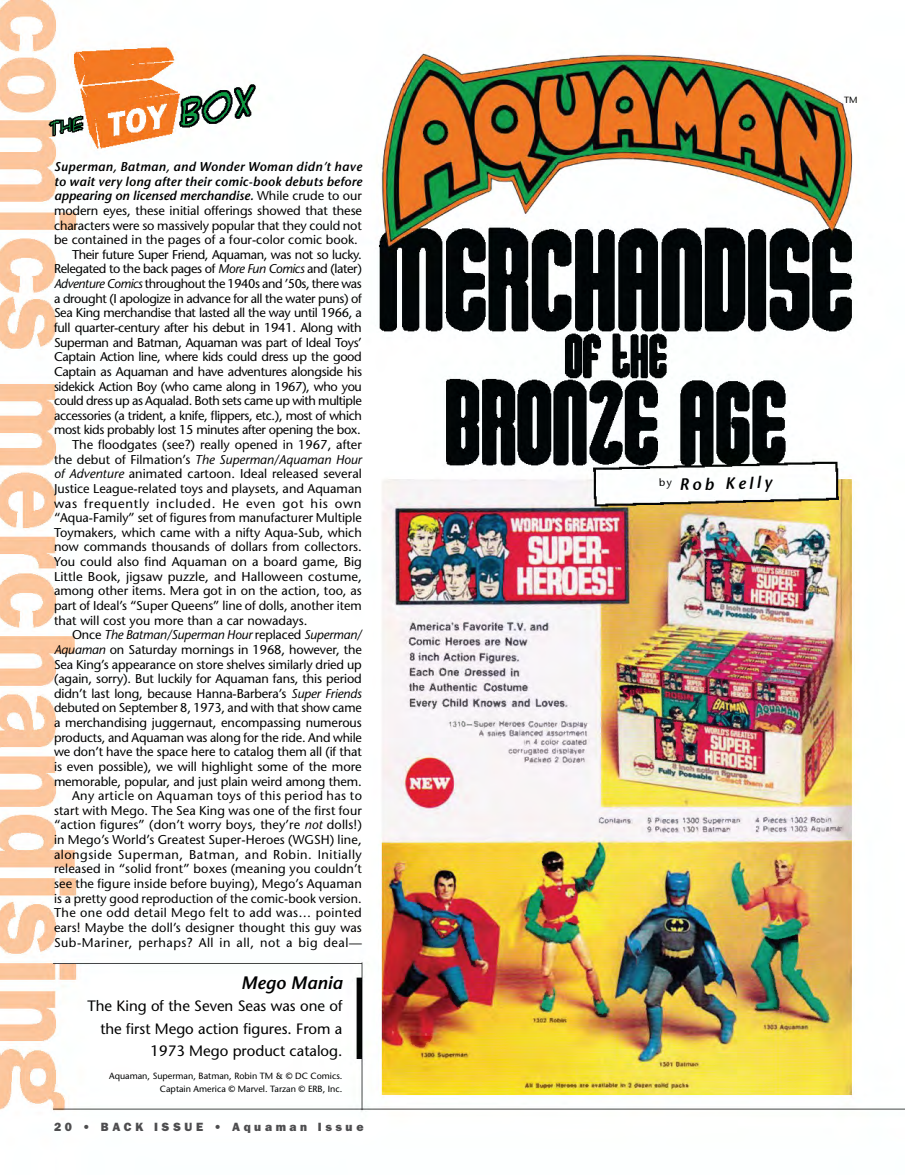
<style>
.page{position:relative;width:905px;height:1175px;background:#fff}
.page>*{position:absolute;margin:0;border:0;box-sizing:border-box;transform-origin:0 0}
.t1{font:italic 600 18px "Stone Sans";color:#000}
.t2{font:italic 600 16.5px "Stone Sans";color:#000}
.t3{font:15px/22.5px "Stone Sans";color:#000;text-align:right}
.t4{font:12.75px "Stone Sans";letter-spacing:-.01em;color:#000}
.t5{font:12.75px "Stone Sans";letter-spacing:-.03em;color:#000}
.t6{font:12.75px "Stone Sans";letter-spacing:.01em;color:#000}
.t7{font:italic 12.75px "Stone Sans";letter-spacing:-.015em;color:#000}
.t8{font:italic 600 12.75px "Stone Sans";letter-spacing:.02em;color:#000}
.t9{font:12.75px "Stone Sans";letter-spacing:.04em;color:#000}
.t10{font:12.75px "Stone Sans";letter-spacing:.03em;color:#000}
.t11{font:italic 600 12.75px "Stone Sans";color:#000}
.t12{font:12.75px "Stone Sans";letter-spacing:.05em;color:#000}
.t13{font:800 12px "Franklin Gothic";letter-spacing:.3em;color:#4d4d4f}
.t14{font:9px/13.5px "Stone Sans";color:#000;text-align:right}
.s1{font-weight:400;font-style:normal}
.s2{font-style:italic}
.s3{font-style:normal}
</style>
<div class="page">
<img style="left:0;top:0;width:904px;height:1112px">
<p class="t8" style="left:54px;top:159px;width:309px">Superman, Batman, and Wonder Woman didn’t have</p>
<p class="t8" style="left:54px;top:173px;width:309px">to wait very long after their comic-book debuts before</p>
<p class="t11" style="left:54px;top:188px;width:309px">appearing on licensed merchandise. <span class="s1">While crude to our</span></p>
<p class="t4" style="left:54px;top:203px;width:309px">modern eyes, these initial offerings showed that these</p>
<p class="t4" style="left:54px;top:217px;width:309px">characters were so massively popular that they could not</p>
<p class="t4" style="left:54px;top:232px;width:305px">be contained in the pages of a four-color comic book.</p>
<p class="t5" style="left:72px;top:246px;width:291px">Their future Super Friend, Aquaman, was not so lucky.</p>
<p class="t5" style="left:54px;top:261px;width:309px">Relegated to the back pages of <span class="s2">More Fun Comics</span> and (later)</p>
<p class="t5" style="left:54px;top:276px;width:309px"><span class="s2">Adventure Comics</span> throughout the 1940s and ’50s, there was</p>
<p class="t5" style="left:54px;top:290px;width:309px">a drought (I apologize in advance for all the water puns) of</p>
<p class="t5" style="left:54px;top:305px;width:309px">Sea King merchandise that lasted all the way until 1966, a</p>
<p class="t4" style="left:54px;top:320px;width:309px">full quarter-century after his debut in 1941. Along with</p>
<p class="t5" style="left:54px;top:334px;width:309px">Superman and Batman, Aquaman was part of Ideal Toys’</p>
<p class="t5" style="left:54px;top:349px;width:309px">Captain Action line, where kids could dress up the good</p>
<p class="t4" style="left:54px;top:363px;width:309px">Captain as Aquaman and have adventures alongside his</p>
<p class="t5" style="left:54px;top:378px;width:309px">sidekick Action Boy (who came along in 1967), who you</p>
<p class="t5" style="left:54px;top:393px;width:309px">could dress up as Aqualad. Both sets came up with multiple</p>
<p class="t5" style="left:54px;top:407px;width:309px">accessories (a trident, a knife, flippers, etc.), most of which</p>
<p class="t5" style="left:54px;top:422px;width:308px">most kids probably lost 15 minutes after opening the box.</p>
<p class="t4" style="left:72px;top:437px;width:291px">The floodgates (see?) really opened in 1967, after</p>
<p class="t7" style="left:54px;top:451px;width:309px"><span class="s3">the debut of Filmation’s</span> The Superman/Aquaman Hour</p>
<p class="t4" style="left:54px;top:466px;width:309px"><span class="s2">of Adventure</span> animated cartoon. Ideal released several</p>
<p class="t4" style="left:54px;top:480px;width:309px">Justice League-related toys and playsets, and Aquaman</p>
<p class="t12" style="left:54px;top:495px;width:309px">was frequently included. He even got his own</p>
<p class="t4" style="left:54px;top:510px;width:309px">“Aqua-Family” set of figures from manufacturer Multiple</p>
<p class="t4" style="left:54px;top:524px;width:309px">Toymakers, which came with a nifty Aqua-Sub, which</p>
<p class="t4" style="left:54px;top:539px;width:309px">now commands thousands of dollars from collectors.</p>
<p class="t4" style="left:54px;top:554px;width:309px">You could also find Aquaman on a board game, Big</p>
<p class="t6" style="left:54px;top:568px;width:309px">Little Book, jigsaw puzzle, and Halloween costume,</p>
<p class="t4" style="left:54px;top:583px;width:309px">among other items. Mera got in on the action, too, as</p>
<p class="t4" style="left:54px;top:597px;width:309px">part of Ideal’s “Super Queens” line of dolls, another item</p>
<p class="t4" style="left:54px;top:612px;width:255px">that will cost you more than a car nowadays.</p>
<p class="t7" style="left:72px;top:627px;width:291px"><span class="s3">Once</span> The Batman/Superman Hour <span class="s3">replaced</span> Superman/</p>
<p class="t4" style="left:54px;top:641px;width:309px"><span class="s2">Aquaman</span> on Saturday mornings in 1968, however, the</p>
<p class="t4" style="left:54px;top:656px;width:309px">Sea King’s appearance on store shelves similarly dried up</p>
<p class="t4" style="left:54px;top:671px;width:309px">(again, sorry). But luckily for Aquaman fans, this period</p>
<p class="t4" style="left:54px;top:685px;width:309px">didn’t last long, because Hanna-Barbera’s <span class="s2">Super Friends</span></p>
<p class="t4" style="left:54px;top:700px;width:309px">debuted on September 8, 1973, and with that show came</p>
<p class="t4" style="left:54px;top:714px;width:309px">a merchandising juggernaut, encompassing numerous</p>
<p class="t4" style="left:54px;top:729px;width:309px">products, and Aquaman was along for the ride. And while</p>
<p class="t4" style="left:54px;top:744px;width:309px">we don’t have the space here to catalog them all (if that</p>
<p class="t4" style="left:54px;top:758px;width:309px">is even possible), we will highlight some of the more</p>
<p class="t4" style="left:54px;top:773px;width:309px">memorable, popular, and just plain weird among them.</p>
<p class="t10" style="left:72px;top:788px;width:291px">Any article on Aquaman toys of this period has to</p>
<p class="t6" style="left:54px;top:802px;width:309px">start with Mego. The Sea King was one of the first four</p>
<p class="t6" style="left:54px;top:817px;width:309px">“action figures” (don’t worry boys, they’re <span class="s2">not</span> dolls!)</p>
<p class="t6" style="left:54px;top:831px;width:309px">in Mego’s World’s Greatest Super-Heroes (WGSH) line,</p>
<p class="t9" style="left:54px;top:846px;width:309px">alongside Superman, Batman, and Robin. Initially</p>
<p class="t6" style="left:54px;top:861px;width:309px">released in “solid front” boxes (meaning you couldn’t</p>
<p class="t6" style="left:54px;top:875px;width:309px">see the figure inside before buying), Mego’s Aquaman</p>
<p class="t4" style="left:54px;top:890px;width:309px">is a pretty good reproduction of the comic-book version.</p>
<p class="t10" style="left:54px;top:905px;width:309px">The one odd detail Mego felt to add was… pointed</p>
<p class="t6" style="left:54px;top:919px;width:309px">ears! Maybe the doll’s designer thought this guy was</p>
<p class="t9" style="left:54px;top:934px;width:309px">Sub-Mariner, perhaps? All in all, not a big deal—</p>
<h1 class="t1" style="left:241px;top:971px;width:103px">Mego Mania</h1>
<p class="t3" style="left:87px;top:994px;width:256px">The King of the Seven Seas was one of the first Mego action figures. From a<br>1973 Mego product catalog.</p>
<p class="t14" style="left:109px;top:1068px;width:235px">Aquaman, Superman, Batman, Robin TM &amp; © DC Comics.<br>Captain America © Marvel. Tarzan © ERB, Inc.</p>
<p class="t13" style="left:54px;top:1119px;width:311px">20 • BACK ISSUE • Aquaman Issue</p>
<p class="t14" style="left:844px;top:93px;width:15px">TM</p>
<p class="t2" style="left:658px;top:474px;width:114px;rotate:-1deg"><sup>by</sup> Rob Kelly</p>
</div>
